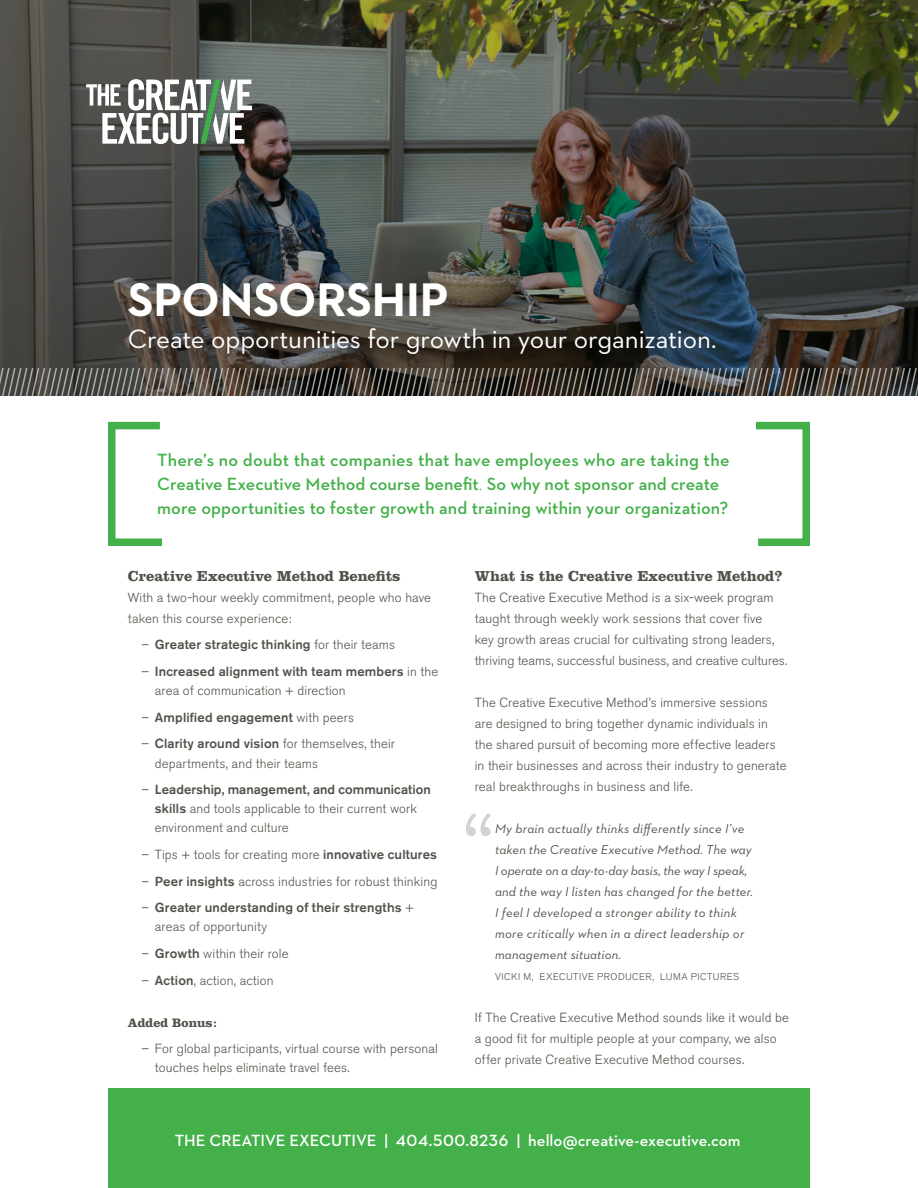
<style>
.page{position:relative;width:918px;height:1188px;background:#fff}
.page>*{position:absolute;margin:0;border:0;box-sizing:border-box;transform-origin:0 0}
.t1{font:81px "Brandon Grotesque";color:#d3d4cf}
.t2{font:700 48px "Neutraface 2 Text";letter-spacing:-.005em;color:#fff}
.t3{font:27px "Neutraface 2 Text";letter-spacing:-.005em;color:#fff}
.Body_Copy{font:600 18px/24px "Neutraface 2 Text";letter-spacing:.005em;color:#43b049}
.Body_Copy-2{font:600 16.5px "Neutraface 2 Text";color:#fff}
.Body_Copy-3{font:700 15px "Clarendon";letter-spacing:-.005em;color:#51534a}
.Body_Copy-4{font:300 13.2px/21px "Akzidenz Grotesk BE";letter-spacing:.01em;color:#51534a}
.Body_Copy-5{font:italic 13.2px/21px "Neutraface 2 Text";letter-spacing:.015em;color:#51534a}
.t4{font:500 13.2px/19.2px "Akzidenz Grotesk BE";letter-spacing:.015em;color:#51534a}
.Body_Copy-6{font:700 12.75px "Clarendon";color:#51534a}
.Body_Copy-7{font:300 9.75px "Akzidenz Grotesk BE";letter-spacing:.05em;color:#51534a}
.s1{font-weight:300}
.s2{font-weight:500}
</style>
<div class="page">
<img style="left:0;top:0;width:918px;height:368px">
<div style="left:108px;top:1089px;width:702px;height:99px;background:#43b049"></div>
<svg style="left:86px;top:79px;width:166px;height:65px"></svg>
<svg style="left:108px;top:421px;width:54px;height:125px"></svg>
<svg style="left:756px;top:421px;width:54px;height:125px"></svg>
<svg style="left:0;top:368px;width:918px;height:27px;background:#504c46"></svg>
<p class="t2" style="left:128px;top:269px;width:322px">SPONSORSHIP</p>
<p class="t3" style="left:128px;top:322px;width:590px">Create opportunities for growth in your organization.</p>
<p class="Body_Copy" style="left:157px;top:448px;width:574px">There’s no doubt that companies that have employees who are taking the<br>Creative Executive Method course benefit<span class="s1">.</span> So why not sponsor and create more opportunities to foster growth and training within your organization?</p>
<p class="Body_Copy-3" style="left:128px;top:567px;width:274px">Creative Executive Method Benefits</p>
<p class="Body_Copy-4" style="left:128px;top:587px;width:305px">With a two-hour weekly commitment, people who have taken this course experience:</p>
<p class="t4" style="left:141px;top:635px;width:255px"><span class="s1">–</span> Greater strategic thinking <span class="s1">for their teams</span></p>
<p class="Body_Copy-4" style="left:155px;top:662px;width:285px;line-height:19.2px;text-indent:-14px">– <span class="s2">Increased alignment with team members</span> in the area of communication + direction</p>
<p class="t4" style="left:141px;top:707px;width:214px"><span class="s1">–</span> Amplified engagement <span class="s1">with peers</span></p>
<p class="Body_Copy-4" style="left:155px;top:735px;width:242px;line-height:19.2px;text-indent:-14px">– <span class="s2">Clarity around vision</span> for themselves, their departments, and their teams</p>
<p class="Body_Copy-4" style="left:155px;top:780px;width:278px;line-height:19.2px;text-indent:-14px">– <span class="s2">Leadership, management, and communication skills</span> and tools applicable to their current work environment and culture</p>
<p class="Body_Copy-4" style="left:141px;top:844px;width:297px">– Tips + tools for creating more <span class="s2">innovative cultures</span></p>
<p class="Body_Copy-4" style="left:141px;top:871px;width:298px">– <span class="s2">Peer insights</span> across industries for robust thinking</p>
<p class="t4" style="left:155px;top:898px;width:261px;text-indent:-14px"><span class="s1">–</span> Greater understanding of their strengths <span class="s1">+ areas of opportunity</span></p>
<p class="Body_Copy-4" style="left:141px;top:943px;width:149px">– <span class="s2">Growth</span> within their role</p>
<p class="Body_Copy-4" style="left:141px;top:970px;width:134px">– <span class="s2">Action</span>, action, action</p>
<p class="Body_Copy-6" style="left:128px;top:1015px;width:91px">Added Bonus:</p>
<p class="Body_Copy-4" style="left:155px;top:1039px;width:284px;line-height:19.2px;text-indent:-14px">– For global participants, virtual course with personal touches helps eliminate travel fees.</p>
<p class="Body_Copy-3" style="left:475px;top:567px;width:310px">What is the Creative Executive Method?</p>
<p class="Body_Copy-4" style="left:475px;top:587px;width:314px">The Creative Executive Method is a six-week program taught through weekly work sessions that cover five<br>key growth areas crucial for cultivating strong leaders, thriving teams, successful business, and creative cultures.</p>
<p class="Body_Copy-4" style="left:475px;top:692px;width:313px">The Creative Executive Method’s immersive sessions are designed to bring together dynamic individuals in the shared pursuit of becoming more effective leaders in their businesses and across their industry to generate real breakthroughs in business and life.</p>
<p class="Body_Copy-5" style="left:495px;top:818px;width:260px">My brain actually thinks differently since I’ve taken the Creative Executive Method. The way I operate on a day-to-day basis, the way I speak, and the way I listen has changed for the better.<br>I feel I developed a stronger ability to think more critically when in a direct leadership or management situation.</p>
<p class="Body_Copy-7" style="left:495px;top:971px;width:245px">VICKI M, EXECUTIVE PRODUCER, LUMA PICTURES</p>
<p class="Body_Copy-4" style="left:475px;top:1007px;width:316px">If The Creative Executive Method sounds like it would be a good fit for multiple people at your company, we also offer private Creative Executive Method courses.</p>
<p class="t1" style="left:463px;top:787px;width:33px">“</p>
<p class="Body_Copy-2" style="left:175px;top:1130px;width:567px">THE CREATIVE EXECUTIVE | 404.500.8236 | hello@creative-executive.com</p>
</div>
